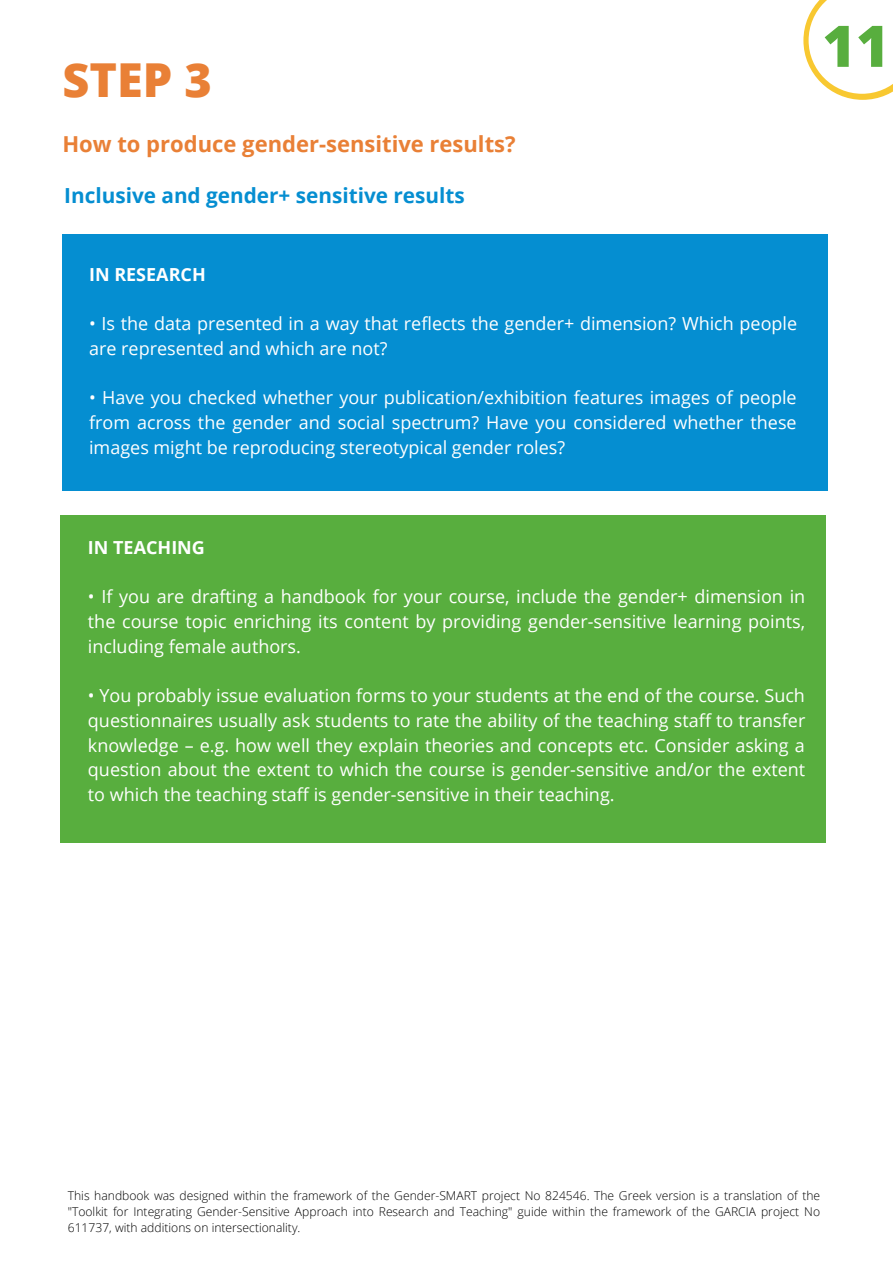
<style>
.page{position:relative;width:893px;height:1264px;background:#fff}
.page>*{position:absolute;margin:0;border:0;box-sizing:border-box;transform-origin:0 0}
.t1{font:800 57.3px "Open Sans";color:#58ae3e}
.t2{font:800 46.8px "Open Sans";color:#e98036}
.t3{font:700 22.05px "Open Sans";color:#e98036}
.t4{font:700 20.7px "Open Sans";color:#058ed1}
.t5{font:18px/24.8px "Open Sans";color:#fff;text-align:justify}
.t6{font:700 18px "Open Sans";color:#fff}
.t7{font:300 12.15px/16.2px "Open Sans";color:#000;text-align:justify}
</style>
<div class="page">
<svg style="left:803px;top:0;width:89px;height:100px"></svg>
<div style="left:62px;top:234px;width:766px;height:257px;background:#058ed1"></div>
<div style="left:60px;top:515px;width:766px;height:327px;background:#58ae3e"></div>
<h2 class="t2" style="left:62px;top:47px;width:151px">STEP 3</h2>
<p class="t3" style="left:62px;top:129px;width:454px">How to produce gender-sensitive results?</p>
<p class="t4" style="left:64px;top:181px;width:402px">Inclusive and gender+ sensitive results</p>
<p class="t6" style="left:89px;top:261px;width:118px">IN RESEARCH</p>
<p class="t5" style="left:89px;top:311px;width:709px">• Is the data presented in a way that reflects the gender+ dimension? Which people are represented and which are not?</p>
<p class="t5" style="left:89px;top:385px;width:709px">• Have you checked whether your publication/exhibition features images of people from across the gender and social spectrum? Have you considered whether these images might be reproducing stereotypical gender roles?</p>
<h1 class="t1" style="left:822px;top:6px;width:69px">11</h1>
<p class="t6" style="left:88px;top:534px;width:118px">IN TEACHING</p>
<p class="t5" style="left:88px;top:584px;width:718px">• If you are drafting a handbook for your course, include the gender+ dimension in the course topic enriching its content by providing gender-sensitive learning points, including female authors.</p>
<p class="t5" style="left:88px;top:682px;width:718px">• You probably issue evaluation forms to your students at the end of the course. Such questionnaires usually ask students to rate the ability of the teaching staff to transfer knowledge – e.g. how well they explain theories and concepts etc. Consider asking a question about the extent to which the course is gender-sensitive and/or the extent to which the teaching staff is gender-sensitive in their teaching.</p>
<p class="t7" style="left:68px;top:1186px;width:753px">This handbook was designed within the framework of the Gender-SMART project No 824546. The Greek version is a translation of the "Toolkit for Integrating Gender-Sensitive Approach into Research and Teaching" guide within the framework of the GARCIA project No 611737, with additions on intersectionality.</p>
</div>
